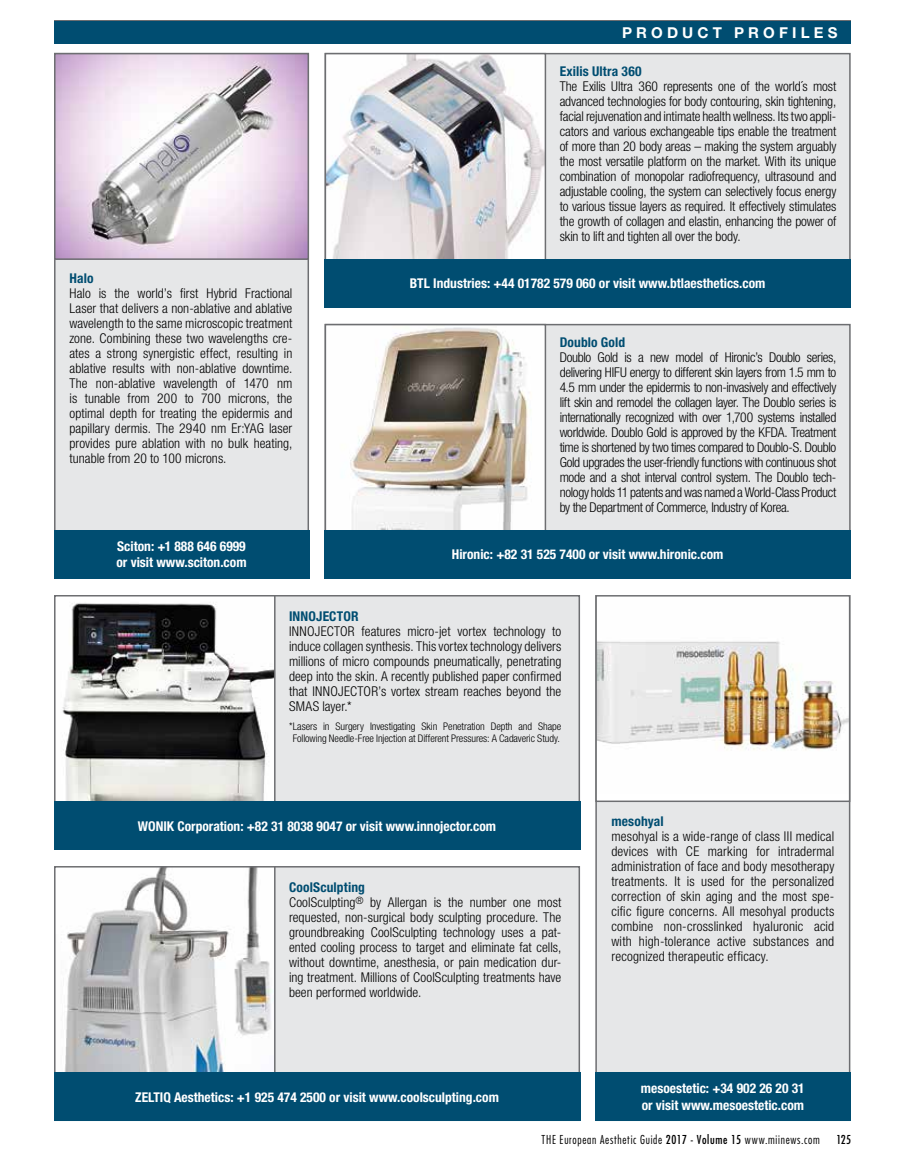
<style>
.page{position:relative;width:905px;height:1175px;background:#fff}
.page>*{position:absolute;margin:0;border:0;box-sizing:border-box;transform-origin:0 0}
.t1{font:700 15px "Helvetica Neue LT Std";letter-spacing:.275em;color:#fff}
.t2{font:300 condensed 13.5px/15px "Helvetica Neue LT Std";letter-spacing:.005em;color:#000;text-align:justify}
.t3{font:700 condensed 13.5px/16.2px "Helvetica Neue LT Std";color:#fff}
.t4{font:700 condensed 13.5px "Helvetica Neue LT Std";letter-spacing:.01em;color:#004d71}
.t5{font:300 condensed 12px "Futura";letter-spacing:.06em;color:#000}
.t6{font:condensed 12px "Futura";color:#000}
.t7{font:300 condensed 10.5px/12px "Helvetica Neue LT Std";letter-spacing:-.005em;color:#000;text-align:center}
.s1{font-weight:700;color:#004d71}
.s2{font-weight:400}
</style>
<div class="page">
<div style="left:54px;top:21px;width:796px;height:23px;background:#004d71"></div>
<div style="left:324px;top:53px;width:526px;height:255px;background:#e6e7e8;border:2px solid #6d6e71"></div>
<img style="left:327px;top:56px;width:216px;height:203px">
<div style="left:324px;top:53px;width:222px;height:209px;border:2px solid #6d6e71"></div>
<div style="left:324px;top:259px;width:526px;height:49px;background:#004d71"></div>
<div style="left:595px;top:595px;width:255px;height:526px;background:#e6e7e8;border:2px solid #6d6e71"></div>
<div style="left:596px;top:596px;width:253px;height:205px;background:#fff"></div>
<img style="left:598px;top:641px;width:249px;height:109px">
<div style="left:595px;top:595px;width:255px;height:207px;border:2px solid #6d6e71"></div>
<div style="left:595px;top:1072px;width:255px;height:49px;background:#004d71"></div>
<div style="left:54px;top:595px;width:526px;height:255px;background:#e6e7e8;border:2px solid #6d6e71"></div>
<img style="left:57px;top:598px;width:215px;height:203px">
<div style="left:54px;top:595px;width:221px;height:209px;border:2px solid #6d6e71"></div>
<div style="left:54px;top:801px;width:526px;height:49px;background:#004d71"></div>
<div style="left:324px;top:324px;width:526px;height:255px;background:#e6e7e8;border:2px solid #6d6e71"></div>
<img style="left:327px;top:327px;width:216px;height:203px">
<div style="left:324px;top:324px;width:222px;height:209px;border:2px solid #6d6e71"></div>
<div style="left:324px;top:530px;width:526px;height:49px;background:#004d71"></div>
<div style="left:54px;top:53px;width:255px;height:526px;background:#e6e7e8;border:2px solid #6d6e71"></div>
<img style="left:57px;top:56px;width:249px;height:201px">
<div style="left:54px;top:53px;width:255px;height:207px;border:2px solid #6d6e71"></div>
<div style="left:54px;top:530px;width:255px;height:49px;background:#004d71"></div>
<div style="left:54px;top:866px;width:526px;height:255px;background:#e6e7e8;border:2px solid #6d6e71"></div>
<img style="left:57px;top:869px;width:215px;height:203px">
<div style="left:54px;top:866px;width:221px;height:209px;border:2px solid #6d6e71"></div>
<div style="left:54px;top:1072px;width:526px;height:49px;background:#004d71"></div>
<p class="t4" style="left:69px;top:270px;width:26px">Halo</p>
<p class="t2" style="left:69px;top:286px;width:224px">Halo is the world’s first Hybrid Fractional Laser that delivers a non-ablative and ablative wavelength to the same microscopic treatment zone. Combining these two wavelengths cre&shy;ates a strong synergistic effect, resulting in ablative results with non-ablative downtime.<br>The non-ablative wavelength of 1470 nm is tunable from 200 to 700 microns, the optimal depth for treating the epidermis and papillary dermis. The 2940 nm Er:YAG laser provides pure ablation with no bulk heating, tunable from 20 to 100 microns.</p>
<p class="t3" style="left:116px;top:538px;width:132px">Sciton: +1 888 646 6999 or visit www.sciton.com</p>
<p class="t1" style="left:622px;top:23px;width:217px">PRODUCT PROFILES</p>
<p class="t4" style="left:559px;top:63px;width:84px">Exilis Ultra 360</p>
<p class="t2" style="left:559px;top:79px;width:278px">The Exilis Ultra 360 represents one of the world´s most advanced technologies for body contouring, skin tightening, facial rejuvenation and intimate health wellness. Its two appli&shy;cators and various exchangeable tips enable the treatment of more than 20 body areas – making the system arguably the most versatile platform on the market. With its unique combination of monopolar radiofrequency, ultrasound and adjustable cooling, the system can selectively focus energy to various tissue layers as required. It effectively stimulates the growth of collagen and elastin, enhancing the power of skin to lift and tighten all over the body.</p>
<p class="t3" style="left:410px;top:275px;width:357px">BTL Industries: +44 01782 579 060 or visit www.btlaesthetics.com</p>
<p class="t4" style="left:559px;top:334px;width:67px">Doublo Gold</p>
<p class="t2" style="left:559px;top:350px;width:278px">Doublo Gold is a new model of Hironic’s Doublo series, delivering HIFU energy to different skin layers from 1.5 mm to 4.5 mm under the epidermis to non-invasively and effectively lift skin and remodel the collagen layer. The Doublo series is internationally recognized with over 1,700 systems installed worldwide. Doublo Gold is approved by the KFDA. Treatment time is shortened by two times compared to Doublo-S. Doublo Gold upgrades the user-friendly functions with continuous shot mode and a shot interval control system. The Doublo tech&shy;nology holds 11 patents and was named a World-Class Product by the Department of Commerce, Industry of Korea.</p>
<p class="t3" style="left:452px;top:546px;width:273px">Hironic: +82 31 525 7400 or visit www.hironic.com</p>
<p class="t4" style="left:289px;top:608px;width:71px">INNOJECTOR</p>
<p class="t2" style="left:289px;top:623px;width:274px">INNOJECTOR features micro-jet vortex technology to induce collagen synthesis. This vortex technology delivers millions of micro compounds pneumatically, penetrating deep into the skin. A recently published paper confirmed that INNOJECTOR’s vortex stream reaches beyond the SMAS layer.*</p>
<p class="t7" style="left:289px;top:720px;width:274px">*Lasers in Surgery Investigating Skin Penetration Depth and Shape<br>Following Needle-Free Injection at Different Pressures: A Cadaveric Study.</p>
<p class="t3" style="left:138px;top:817px;width:360px">WONIK Corporation: +82 31 8038 9047 or visit www.innojector.com</p>
<p class="t2" style="left:289px;top:879px;width:274px;text-align:left"><span class="s1">CoolSculpting<br></span>CoolSculpting<sup>®</sup> by Allergan is the number one most requested, non-surgical body sculpting procedure. The groundbreaking CoolSculpting technology uses a pat&shy;ented cooling process to target and eliminate fat cells, without downtime, anesthesia, or pain medication dur&shy;ing treatment. Millions of CoolSculpting treatments have been performed worldwide.</p>
<p class="t3" style="left:135px;top:1088px;width:365px">ZELTIQ Aesthetics: +1 925 474 2500 or visit www.coolsculpting.com</p>
<p class="t4" style="left:611px;top:813px;width:54px">mesohyal</p>
<p class="t2" style="left:611px;top:828px;width:224px">mesohyal is a wide-range of class III medical devices with CE marking for intradermal administration of face and body mesotherapy treatments. It is used for the personalized correction of skin aging and the most spe&shy;cific figure concerns. All mesohyal products combine non-crosslinked hyaluronic acid with high-tolerance active substances and recognized therapeutic efficacy.</p>
<p class="t3" style="left:641px;top:1080px;width:165px">mesoestetic: +34 902 26 20 31 or visit www.mesoestetic.com</p>
<p class="t5" style="left:541px;top:1132px;width:280px">THE European Aesthetic Guide <span class="s2">2017 - Volume 15</span> www.miinews.com</p>
<p class="t6" style="left:836px;top:1132px;width:16px">125</p>
</div>
